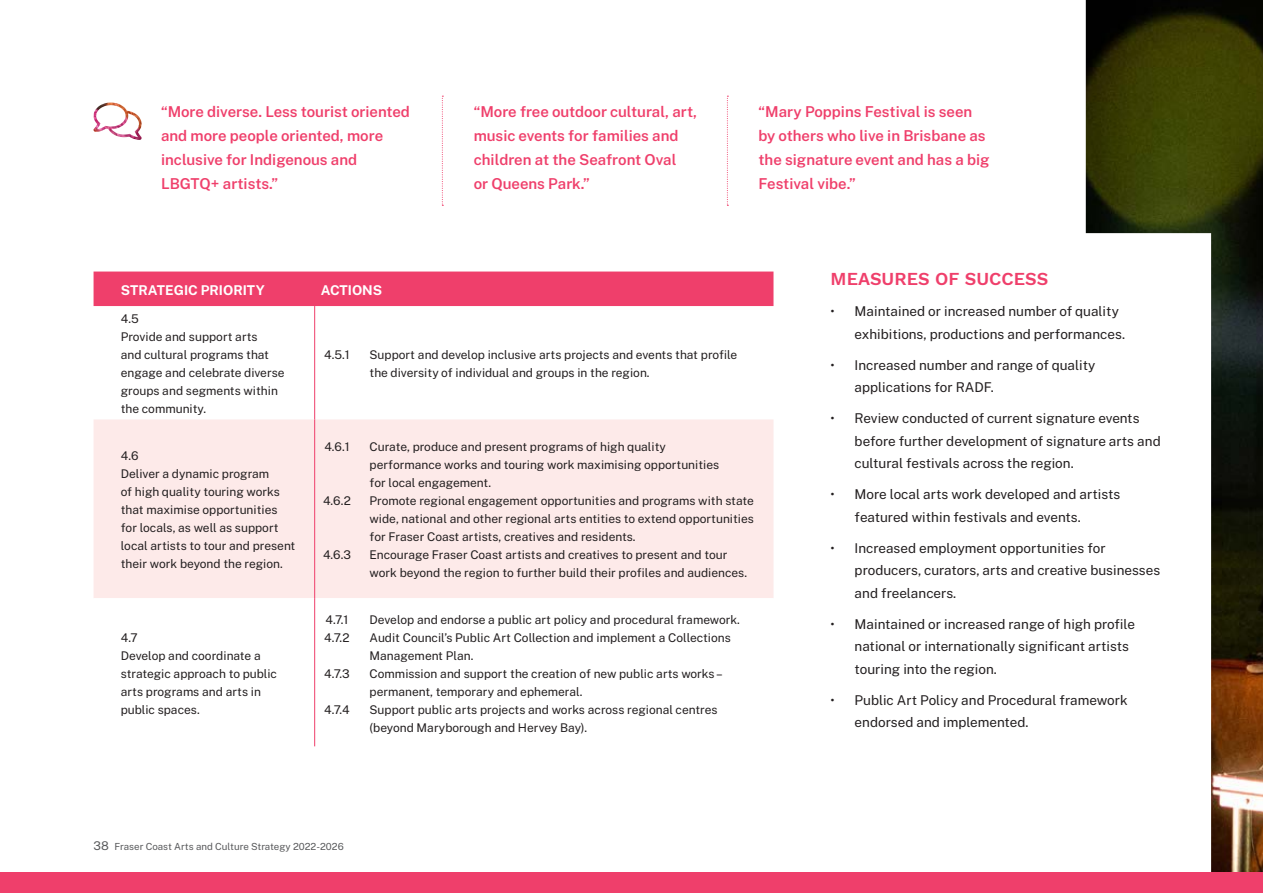
<style>
.page{position:relative;width:1263px;height:893px;background:#fff}
.page>*{position:absolute;margin:0;border:0;box-sizing:border-box;transform-origin:0 0}
.t1{font:600 18px "Work Sans";color:#ef3f6b}
.t2{font:600 15px/24px "Public Sans";color:#ef3f6b}
.t3{font:13.5px/22.5px "Public Sans";color:#231f20}
.t4{font:700 13.5px "Public Sans";color:#fff}
.t5{font:12px/18px "Public Sans";color:#231f20}
.t6{font:9.75px "Public Sans";color:#58595b}
.s1{font-size:12px}
</style>
<div class="page">
<img style="left:1086px;top:0;width:177px;height:872px">
<div style="left:0;top:872px;width:1263px;height:21px;background:#ef3f6b"></div>
<img style="left:93px;top:103px;width:49px;height:37px">
<div style="left:94px;top:272px;width:679px;height:34px;background:#ef3f6b"></div>
<div style="left:94px;top:419px;width:679px;height:179px;background:#fdeae9"></div>
<hr style="left:314px;top:306px;width:1px;height:113px;background:#ef3f6b">
<hr style="left:314px;top:419px;width:1px;height:179px;background:#ef3f6b">
<hr style="left:314px;top:598px;width:1px;height:148px;background:#ef3f6b">
<svg style="left:442px;top:96px;width:1px;height:110px"></svg>
<svg style="left:727px;top:96px;width:1px;height:110px"></svg>
<p class="t2" style="left:161px;top:98px;width:250px">“More diverse. Less tourist oriented and more people oriented, more inclusive for Indigenous and<br>LBGTQ+ artists.”</p>
<p class="t2" style="left:474px;top:98px;width:225px">“More free outdoor cultural, art, music events for families and children at the Seafront Oval<br>or Queens Park.”</p>
<p class="t2" style="left:758px;top:98px;width:233px">“Mary Poppins Festival is seen by others who live in Brisbane as the signature event and has a big<br>Festival vibe.”</p>
<p class="t4" style="left:121px;top:281px;width:145px">STRATEGIC PRIORITY</p>
<p class="t4" style="left:321px;top:281px;width:63px">ACTIONS</p>
<p class="t5" style="left:121px;top:309px;width:165px">4.5<br>Provide and support arts<br>and cultural programs that engage and celebrate diverse groups and segments within the community.</p>
<p class="t5" style="left:324px;top:345px;width:27px">4.5.1</p>
<p class="t5" style="left:370px;top:345px;width:369px">Support and develop inclusive arts projects and events that profile the diversity of individual and groups in the region.</p>
<p class="t5" style="left:121px;top:446px;width:176px">4.6<br>Deliver a dynamic program<br>of high quality touring works that maximise opportunities for locals, as well as support local artists to tour and present their work beyond the region.</p>
<p class="t5" style="left:121px;top:628px;width:158px">4.7<br>Develop and coordinate a strategic approach to public arts programs and arts in public spaces.</p>
<p class="t5" style="left:324px;top:437px;width:27px">4.6.1</p>
<p class="t5" style="left:323px;top:491px;width:29px">4.6.2</p>
<p class="t5" style="left:323px;top:545px;width:29px">4.6.3</p>
<p class="t5" style="left:324px;top:610px;width:27px">4.7.1<br>4.7.2</p>
<p class="t5" style="left:324px;top:664px;width:27px">4.7.3</p>
<p class="t5" style="left:324px;top:700px;width:27px">4.7.4</p>
<p class="t5" style="left:370px;top:437px;width:386px">Curate, produce and present programs of high quality<br>performance works and touring work maximising opportunities<br>for local engagement.<br>Promote regional engagement opportunities and programs with state wide, national and other regional arts entities to extend opportunities for Fraser Coast artists, creatives and residents.<br>Encourage Fraser Coast artists and creatives to present and tour work beyond the region to further build their profiles and audiences.</p>
<p class="t5" style="left:370px;top:610px;width:372px">Develop and endorse a public art policy and procedural framework.<br>Audit Council’s Public Art Collection and implement a Collections Management Plan.<br>Commission and support the creation of new public arts works – permanent, temporary and ephemeral.<br>Support public arts projects and works across regional centres (beyond Maryborough and Hervey Bay).</p>
<p class="t6" style="left:94px;top:840px;width:252px"><span class="s1">38</span> Fraser Coast Arts and Culture Strategy 2022-2026</p>
<h1 class="t1" style="left:831px;top:265px;width:219px">MEASURES OF SUCCESS</h1>
<p class="t3" style="left:855px;top:299px;width:272px;text-indent:-24px">• Maintained or increased number of quality exhibitions, productions and performances.</p>
<p class="t3" style="left:855px;top:353px;width:242px;text-indent:-24px">• Increased number and range of quality applications for RADF.</p>
<p class="t3" style="left:855px;top:406px;width:308px;text-indent:-24px">• Review conducted of current signature events before further development of signature arts and cultural festivals across the region.</p>
<p class="t3" style="left:855px;top:482px;width:267px;text-indent:-24px">• More local arts work developed and artists featured within festivals and events.</p>
<p class="t3" style="left:855px;top:536px;width:307px;text-indent:-24px">• Increased employment opportunities for producers, curators, arts and creative businesses and freelancers.</p>
<p class="t3" style="left:855px;top:612px;width:282px;text-indent:-24px">• Maintained or increased range of high profile national or internationally significant artists touring into the region.</p>
<p class="t3" style="left:855px;top:688px;width:274px;text-indent:-24px">• Public Art Policy and Procedural framework endorsed and implemented.</p>
</div>
